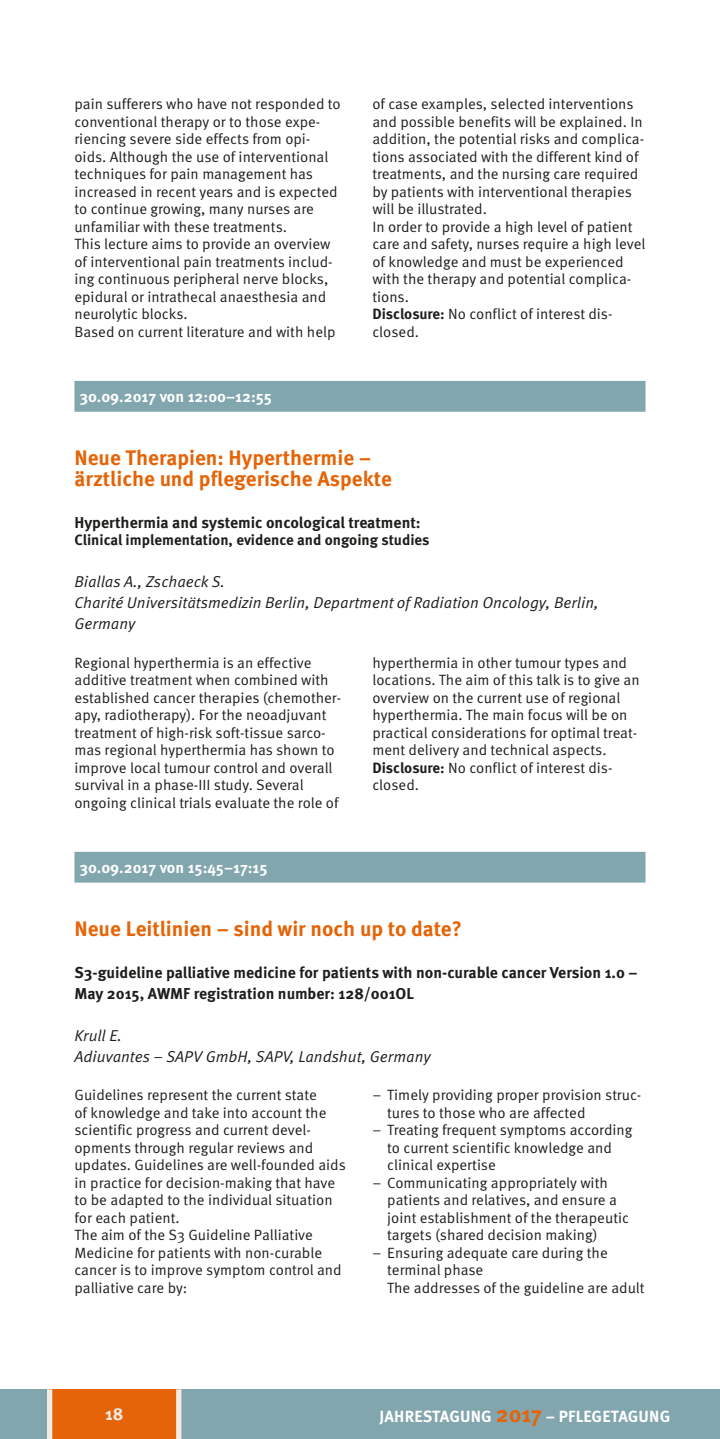
<style>
.page{position:relative;width:720px;height:1439px;background:#fff}
.page>*{position:absolute;margin:0;border:0;box-sizing:border-box;transform-origin:0 0}
.t1{font:700 21px/21px "Meta OT";color:#e46407}
.t2{font:700 17.5px "Meta OT";color:#f5ebe4}
.t3{font:700 16.1px "Meta OT";letter-spacing:.01em;color:#fff}
.t4{font:700 15.75px/21px "Meta OT";color:#1d1d1b}
.t5{font:15.75px/21px "Meta OT Norm Ita";color:#1d1d1b}
.t6{font:700 15.75px "Meta OT";color:#fff}
.t7{font:14.88px/17.5px "Meta OT Norm";color:#1d1d1b}
.t8{font:700 14.88px "Meta OT";color:#1d1d1b}
.s1{font-family:"Meta OT";font-weight:700}
.s2{font-size:22.75px;color:#e46407}
</style>
<div class="page">
<div style="left:0;top:1389px;width:719px;height:50px;background:#82a6ae"></div>
<div style="left:50px;top:1389px;width:129px;height:50px;background:#e46407"></div>
<div style="left:47px;top:1389px;width:5px;height:50px;background:#f5ebe4"></div>
<div style="left:176px;top:1389px;width:5px;height:50px;background:#f5ebe4"></div>
<div style="left:74px;top:381px;width:571px;height:31px;background:#82a6ae"></div>
<div style="left:74px;top:852px;width:571px;height:30px;background:#82a6ae"></div>
<p class="t7" style="left:74px;top:96px;width:267px">pain sufferers who have not responded to conventional therapy or to those expe&shy;riencing severe side effects from opi&shy;oids. Although the use of interventional techniques for pain management has increased in recent years and is expected to continue growing, many nurses are unfamiliar with these treatments.<br>This lecture aims to provide an overview of interventional pain treatments includ&shy;ing continuous peripheral nerve blocks, epidural or intrathecal anaesthesia and neurolytic blocks.<br>Based on current literature and with help</p>
<p class="t7" style="left:372px;top:96px;width:274px">of case examples, selected interventions and possible benefits will be explained. In addition, the potential risks and complica&shy;tions associated with the different kind of treatments, and the nursing care required by patients with interventional therapies will be illustrated.<br>In order to provide a high level of patient care and safety, nurses require a high level of knowledge and must be experienced with the therapy and potential complica&shy;tions.<br><span class="s1">Disclosure:</span> No conflict of interest dis&shy;closed.</p>
<p class="t6" style="left:79px;top:386px;width:194px">30.09.2017 von 12:00–12:55</p>
<h1 class="t1" style="left:74px;top:447px;width:319px">Neue Therapien: Hyperthermie – ärztliche und pflegerische Aspekte</h1>
<p class="t4" style="left:74px;top:512px;width:347px">Hyperthermia and systemic oncological treatment:</p>
<p class="t8" style="left:74px;top:531px;width:356px">Clinical implementation, evidence and ongoing studies</p>
<p class="t5" style="left:74px;top:571px;width:525px">Biallas A., Zschaeck S.<br>Charité Universitätsmedizin Berlin, Department of Radiation Oncology, Berlin,<br>Germany</p>
<p class="t7" style="left:74px;top:654px;width:268px">Regional hyperthermia is an effective additive treatment when combined with established cancer therapies (chemother&shy;apy, radiotherapy). For the neoadjuvant treatment of high-risk soft-tissue sarco&shy;mas regional hyperthermia has shown to improve local tumour control and overall survival in a phase-III study. Several ongoing clinical trials evaluate the role of</p>
<p class="t7" style="left:372px;top:654px;width:269px">hyperthermia in other tumour types and locations. The aim of this talk is to give an overview on the current use of regional hyperthermia. The main focus will be on practical considerations for optimal treat&shy;ment delivery and technical aspects.<br><span class="s1">Disclosure:</span> No conflict of interest dis&shy;closed.</p>
<p class="t6" style="left:79px;top:857px;width:189px">30.09.2017 von 15:45–17:15</p>
<h1 class="t1" style="left:74px;top:918px;width:389px">Neue Leitlinien – sind wir noch up to date?</h1>
<p class="t4" style="left:74px;top:962px;width:564px">S3-guideline palliative medicine for patients with non-curable cancer Version 1.0 –<br>May 2015, AWMF registration number: 128/001OL</p>
<p class="t5" style="left:74px;top:1025px;width:358px">Krull E.<br>Adiuvantes – SAPV GmbH, SAPV, Landshut, Germany</p>
<p class="t7" style="left:74px;top:1086px;width:273px">Guidelines represent the current state<br>of knowledge and take into account the scientific progress and current devel&shy;opments through regular reviews and updates. Guidelines are well-founded aids in practice for decision-making that have to be adapted to the individual situation for each patient.<br>The aim of the S3 Guideline Palliative Medicine for patients with non-curable cancer is to improve symptom control and palliative care by:</p>
<p class="t7" style="left:387px;top:1086px;width:255px;text-indent:-15px">– Timely providing proper provision struc&shy;tures to those who are affected</p>
<p class="t7" style="left:387px;top:1121px;width:246px;text-indent:-15px">– Treating frequent symptoms according to current scientific knowledge and clinical expertise</p>
<p class="t7" style="left:387px;top:1174px;width:243px;text-indent:-15px">– Communicating appropriately with patients and relatives, and ensure a joint establishment of the therapeutic targets (shared decision making)</p>
<p class="t7" style="left:387px;top:1244px;width:259px;text-indent:-15px">– Ensuring adequate care during the terminal phase<br>The addresses of the guideline are adult</p>
<p class="t2" style="left:105px;top:1403px;width:20px">18</p>
<p class="t3" style="left:379px;top:1406px;width:164px">JAHRESTAGUNG <span class="s2">2017</span></p>
<p class="t3" style="left:577px;top:1406px;width:94px">GUNETAG <span class="s2">2017</span></p>
<p class="t3" style="left:507px;top:1406px;width:96px">JAHRE–SPFTALEG</p>
<p class="t3" style="left:627px;top:1406px;width:44px">GUNG</p>
</div>
